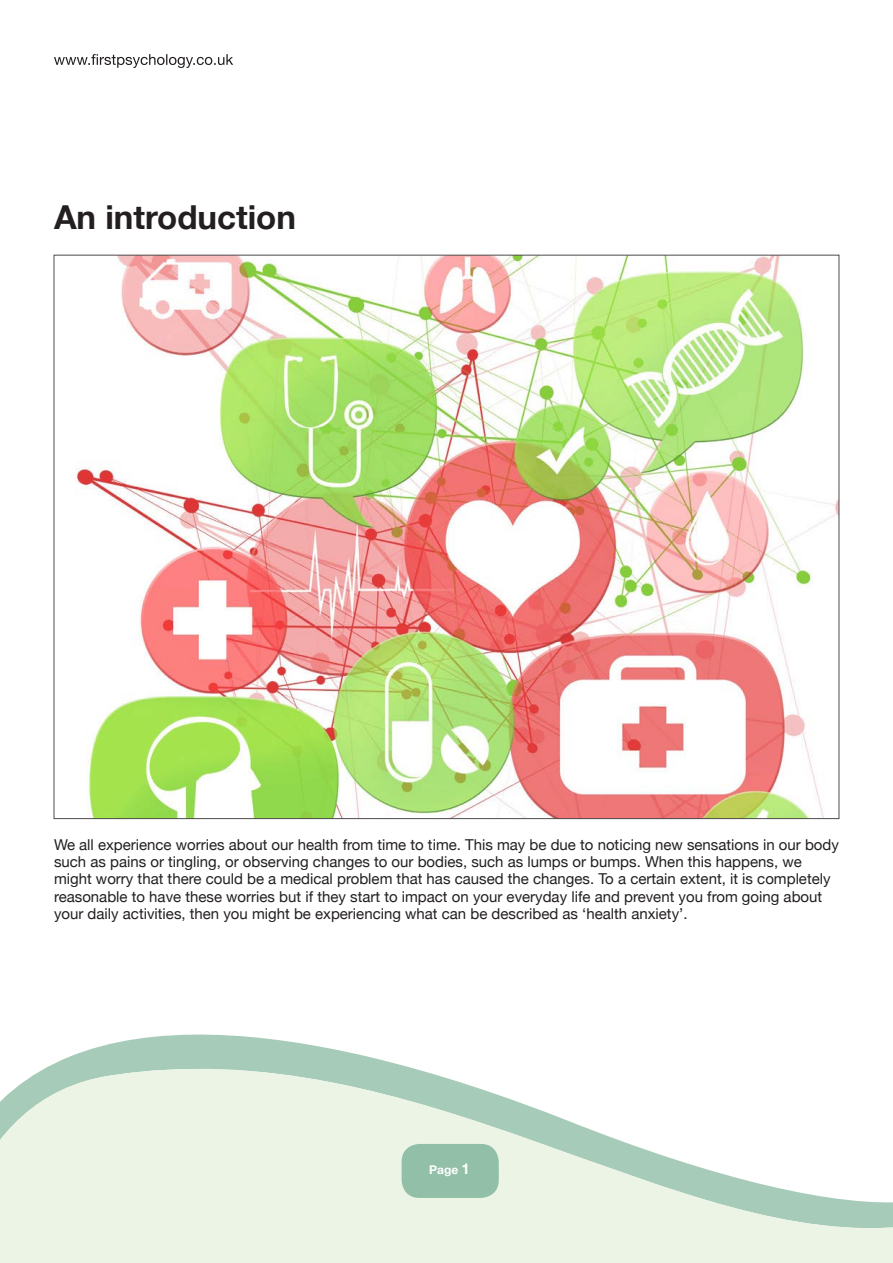
<style>
.page{position:relative;width:893px;height:1263px;background:#fff}
.page>*{position:absolute;margin:0;border:0;box-sizing:border-box;transform-origin:0 0}
.heading_1{font:700 33px "Helvetica Neue";color:#231f20}
.main_para_style_sans{font:15px/17.2px "Helvetica Neue";color:#231f20}
.t1{font:700 12px "Helvetica Neue";color:#fff}
.s1{font-size:15px}
</style>
<div class="page">
<svg style="left:0;top:1034px;width:893px;height:229px;fill:#ebf4e5"></svg>
<div style="left:402px;top:1144px;width:97px;height:54px;background:#92bfa8;border-radius:18px"></div>
<svg style="left:54px;top:54px;width:179px;height:14px"></svg>
<img style="left:76px;top:257px;width:761px;height:560px">
<p class="heading_1" style="left:54px;top:192px;width:243px">An introduction</p>
<p class="main_para_style_sans" style="left:54px;top:837px;width:786px">We all experience worries about our health from time to time. This may be due to noticing new sensations in our body such as pains or tingling, or observing changes to our bodies, such as lumps or bumps. When this happens, we might worry that there could be a medical problem that has caused the changes. To a certain extent, it is completely reasonable to have these worries but if they start to impact on your everyday life and prevent you from going about your daily activities, then you might be experiencing what can be described as ‘health anxiety’.</p>
<p class="t1" style="left:429px;top:1160px;width:42px">Page <span class="s1">1</span></p>
</div>
